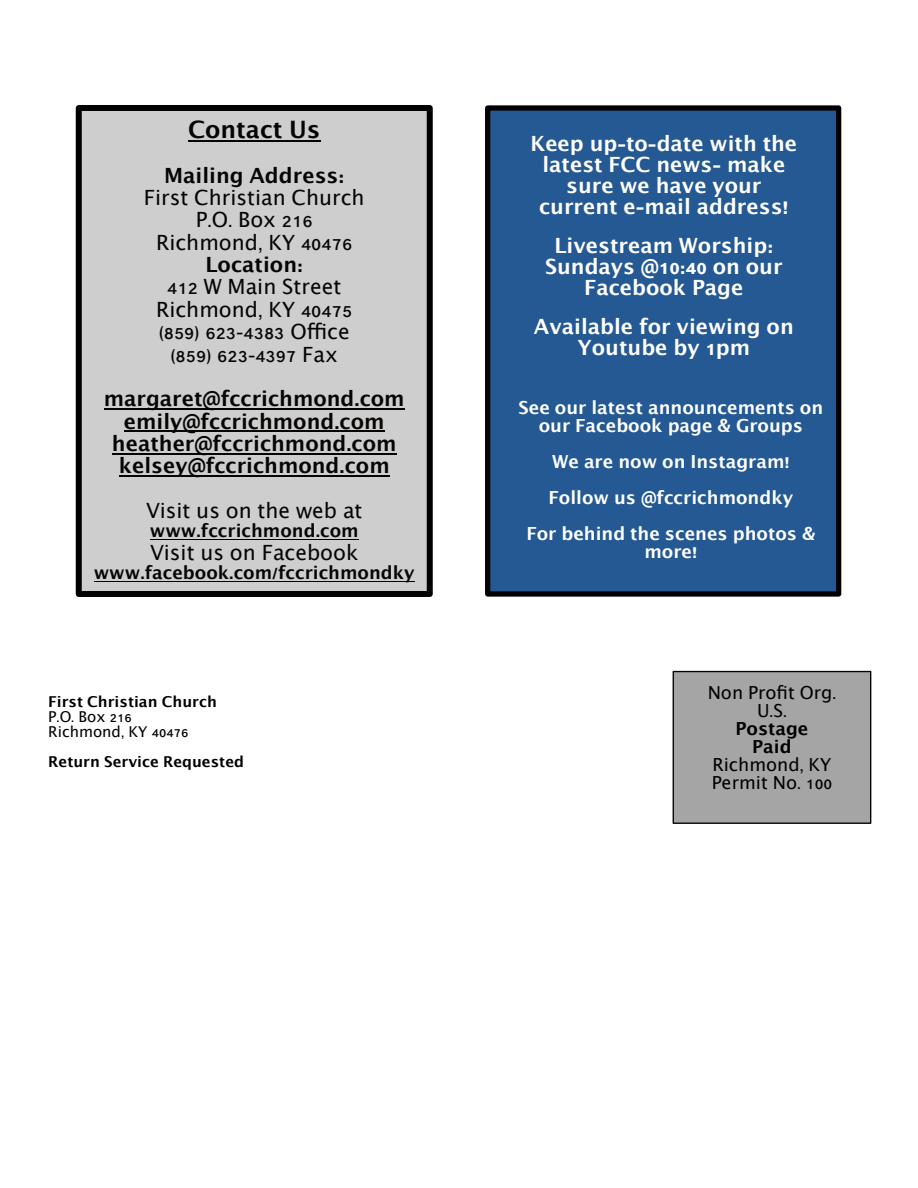
<style>
.page{position:relative;width:918px;height:1188px;background:#fff}
.page>*{position:absolute;margin:0;border:0;box-sizing:border-box;transform-origin:0 0}
.t1{font:700 24px "Lucida Grande";color:#070504}
.t2{font:700 21px/21px "Lucida Grande";color:#fff;text-align:center}
.t3{font:21px/22.4px "Lucida Grande";color:#070504;text-align:center}
.t4{font:700 21px/22.4px "Lucida Grande";color:#070504;text-align:center}
.t5{font:21px/22.4px "Arial Hebrew";color:#070504;text-align:center}
.t6{font:700 18px/36px "Lucida Grande";color:#fff;text-align:center}
.t7{font:18px/18px "Lucida Grande";color:#000;text-align:center}
.t8{font:700 18px "Lucida Grande";color:#070504}
.t9{font:700 15px/15px "Lucida Grande";color:#000}
.s1{font-weight:700}
.s2{font-family:"Arial Hebrew";font-weight:700}
.s3{font-family:"Arial Hebrew"}
.s4{font-family:"Lucida Grande"}
.s5{font-weight:400}
.s6{font-family:"Arial Hebrew";font-weight:400}
</style>
<div class="page">
<div style="left:673px;top:671px;width:198px;height:153px;background:#a5a5a5;border:1px solid #000"></div>
<div style="left:485px;top:105px;width:356px;height:492px;background:#255993;border:5px solid #000"></div>
<div style="left:76px;top:105px;width:357px;height:492px;background:#cecece;border:6px solid #000"></div>
<hr style="left:188px;top:140px;width:95px;height:2px;background:#070504">
<svg style="left:283px;top:140px;width:6px;height:2px"></svg>
<hr style="left:289px;top:140px;width:31px;height:2px;background:#070504">
<hr style="left:104px;top:408px;width:251px;height:1px;background:#070504">
<hr style="left:360px;top:408px;width:45px;height:1px;background:#070504">
<hr style="left:124px;top:431px;width:210px;height:1px;background:#070504">
<hr style="left:340px;top:431px;width:45px;height:1px;background:#070504">
<hr style="left:112px;top:453px;width:234px;height:1px;background:#070504">
<hr style="left:352px;top:453px;width:45px;height:1px;background:#070504">
<hr style="left:119px;top:475px;width:221px;height:2px;background:#070504">
<hr style="left:345px;top:475px;width:45px;height:2px;background:#070504">
<hr style="left:150px;top:539px;width:46px;height:1px;background:#070504">
<hr style="left:201px;top:539px;width:115px;height:1px;background:#070504">
<hr style="left:320px;top:539px;width:39px;height:1px;background:#070504">
<hr style="left:94px;top:581px;width:46px;height:1px;background:#070504">
<hr style="left:145px;top:581px;width:84px;height:1px;background:#070504">
<hr style="left:234px;top:581px;width:38px;height:1px;background:#070504">
<hr style="left:278px;top:581px;width:137px;height:1px;background:#070504">
<p class="t1" style="left:188px;top:119px;width:134px">Contact Us</p>
<p class="t3" style="left:144px;top:165px;width:222px"><span class="s1">Mailing Address</span><span class="s2">:<br></span>First Christian Church<br>P<span class="s3">.</span>O<span class="s3">.</span> Box <span class="s3">216<br></span>Richmond<span class="s3">,</span> KY <span class="s3">40476<br></span><span class="s1">Location</span><span class="s2">:<br></span><span class="s3">412</span> W Main Street<br>Richmond<span class="s3">,</span> KY <span class="s3">40475</span></p>
<p class="t5" style="left:159px;top:324px;width:192px">(859) 623-4383 <span class="s4">Office </span>(859) 623-4397 <span class="s4">Fax</span></p>
<p class="t4" style="left:104px;top:389px;width:302px">margaret@fccrichmond<span class="s3">.</span>com emily@fccrichmond<span class="s3">.</span>com heather@fccrichmond<span class="s3">.</span>com kelsey@fccrichmond<span class="s3">.</span>com</p>
<p class="t3" style="left:146px;top:501px;width:218px">Visit us on the web at</p>
<p class="t8" style="left:150px;top:523px;width:210px">www<span class="s3">.</span>fccrichmond<span class="s3">.</span>com</p>
<p class="t3" style="left:150px;top:543px;width:210px">Visit us on Facebook</p>
<p class="t8" style="left:94px;top:565px;width:322px">www<span class="s3">.</span>facebook<span class="s3">.</span>com<span class="s3">/</span>fccrichmondky</p>
<p class="t9" style="left:48px;top:695px;width:170px">First Christian Church<br><span class="s5">P</span><span class="s6">.</span><span class="s5">O</span><span class="s6">.</span> <span class="s5">Box</span> <span class="s6">216<br></span><span class="s5">Richmond</span><span class="s6">,</span> <span class="s5">KY</span> <span class="s6">40476</span></p>
<p class="t9" style="left:48px;top:755px;width:197px">Return Service Requested</p>
<p class="t2" style="left:530px;top:134px;width:268px">Keep up<span class="s3">-</span>to<span class="s3">-</span>date with the latest FCC news<span class="s3">-</span> make sure we have your current e<span class="s3">-</span>mail address<span class="s3">!</span></p>
<p class="t2" style="left:545px;top:236px;width:239px">Livestream Worship<span class="s3">:<br></span>Sundays @<span class="s3">10:40</span> on our<br>Facebook Page</p>
<p class="t2" style="left:534px;top:317px;width:261px">Available for viewing on<br>Youtube by <span class="s3">1</span>pm</p>
<p class="t6" style="left:519px;top:400px;width:306px;line-height:18px">See our latest announcements on our Facebook page &amp; Groups</p>
<p class="t6" style="left:526px;top:445px;width:291px">We are now on Instagram<span class="s3">!<br></span>Follow us @fccrichmondky<br>For behind the scenes photos &amp;</p>
<p class="t6" style="left:645px;top:535px;width:54px">more<span class="s3">!</span></p>
<p class="t7" style="left:708px;top:685px;width:130px">Non Profit Org<span class="s3">.<br></span>U<span class="s3">.</span>S<span class="s3">.<br></span><span class="s1">Postage<br>Paid<br></span>Richmond<span class="s3">,</span> KY<br>Permit No<span class="s3">. 100</span></p>
</div>
